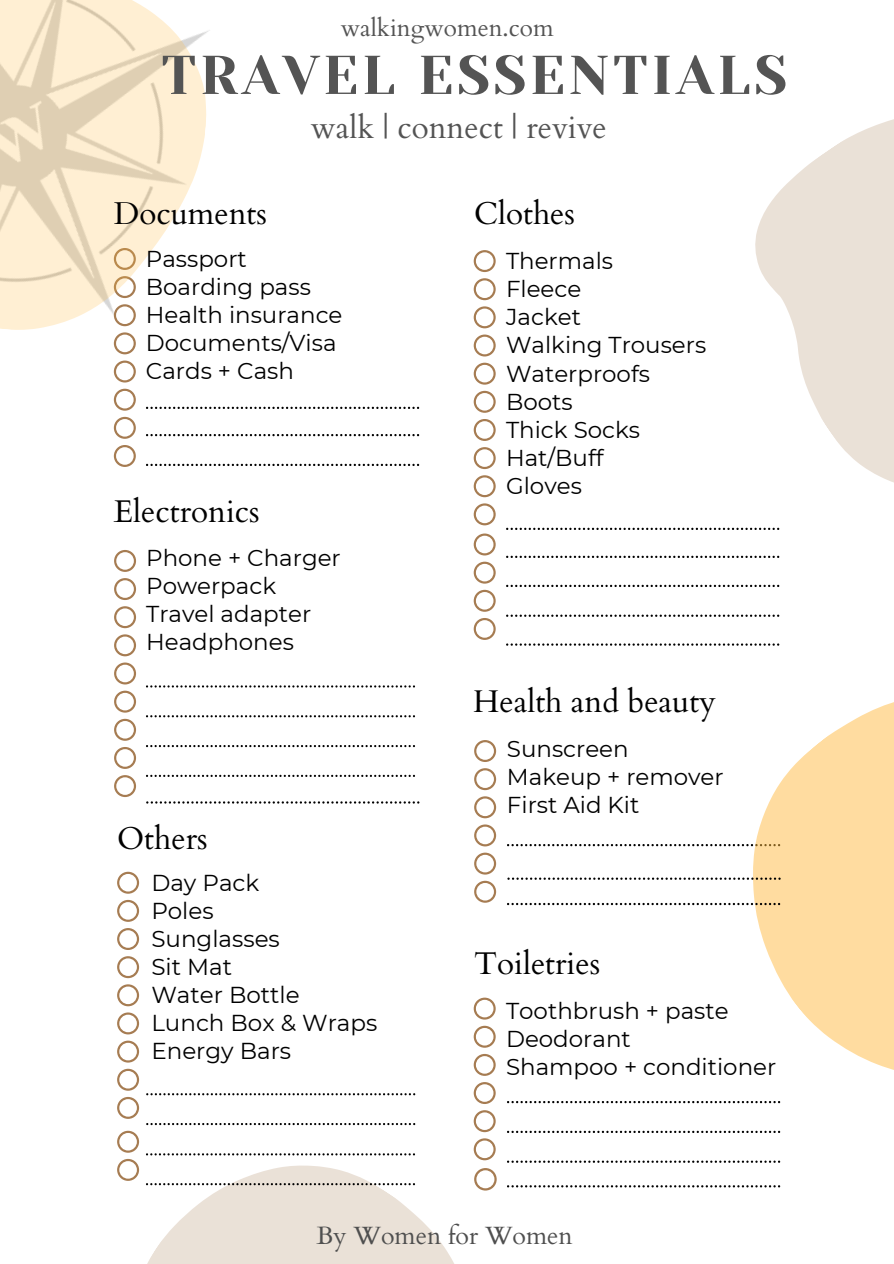
<style>
.page{position:relative;width:894px;height:1264px;background:#fff}
.page>*{position:absolute;margin:0;border:0;box-sizing:border-box;transform-origin:0 0}
.t1{font:54.6px "Yeseva One";letter-spacing:.07em;color:#545454}
.t2{font:31.35px "Cardo";color:#000}
.t3{font:31.35px "Cardo";color:#545454}
.t4{font:24.9px "Cardo";color:#4f4f4f}
.t5{font:24.3px "Cardo";color:#545454}
.t6{font:22.95px/28.2px "Montserrat";color:#000}
</style>
<div class="page">
<svg style="left:114px;top:360px;width:22px;height:22px"></svg>
<svg style="left:114px;top:417px;width:22px;height:22px"></svg>
<svg style="left:114px;top:389px;width:22px;height:21px"></svg>
<svg style="left:114px;top:345px;width:22px;height:9px"></svg>
<svg style="left:114px;top:445px;width:22px;height:22px"></svg>
<svg style="left:114px;top:550px;width:22px;height:22px"></svg>
<svg style="left:114px;top:662px;width:22px;height:22px"></svg>
<svg style="left:114px;top:606px;width:22px;height:22px"></svg>
<svg style="left:114px;top:718px;width:22px;height:22px"></svg>
<svg style="left:114px;top:578px;width:22px;height:22px"></svg>
<svg style="left:114px;top:690px;width:22px;height:22px"></svg>
<svg style="left:114px;top:634px;width:22px;height:22px"></svg>
<svg style="left:114px;top:747px;width:22px;height:22px"></svg>
<svg style="left:114px;top:775px;width:22px;height:22px"></svg>
<svg style="left:473px;top:997px;width:22px;height:22px"></svg>
<svg style="left:473px;top:1053px;width:22px;height:22px"></svg>
<svg style="left:473px;top:1025px;width:22px;height:22px"></svg>
<svg style="left:473px;top:1082px;width:22px;height:21px"></svg>
<svg style="left:473px;top:250px;width:22px;height:22px"></svg>
<svg style="left:473px;top:363px;width:22px;height:21px"></svg>
<svg style="left:473px;top:306px;width:22px;height:22px"></svg>
<svg style="left:473px;top:419px;width:22px;height:22px"></svg>
<svg style="left:473px;top:278px;width:22px;height:22px"></svg>
<svg style="left:473px;top:391px;width:22px;height:22px"></svg>
<svg style="left:473px;top:334px;width:22px;height:22px"></svg>
<svg style="left:473px;top:447px;width:22px;height:22px"></svg>
<svg style="left:473px;top:475px;width:22px;height:22px"></svg>
<svg style="left:473px;top:503px;width:22px;height:22px"></svg>
<svg style="left:474px;top:740px;width:22px;height:22px"></svg>
<svg style="left:474px;top:852px;width:22px;height:22px"></svg>
<svg style="left:474px;top:796px;width:22px;height:22px"></svg>
<svg style="left:474px;top:768px;width:22px;height:22px"></svg>
<svg style="left:474px;top:880px;width:22px;height:22px"></svg>
<svg style="left:474px;top:824px;width:22px;height:22px"></svg>
<svg style="left:146px;top:434px;width:273px;height:2px"></svg>
<svg style="left:146px;top:464px;width:273px;height:2px"></svg>
<svg style="left:146px;top:685px;width:269px;height:2px"></svg>
<svg style="left:146px;top:745px;width:269px;height:2px"></svg>
<svg style="left:146px;top:715px;width:269px;height:2px"></svg>
<svg style="left:146px;top:774px;width:269px;height:3px"></svg>
<svg style="left:507px;top:1101px;width:169px;height:2px"></svg>
<svg style="left:606px;top:1160px;width:70px;height:2px"></svg>
<svg style="left:606px;top:1130px;width:70px;height:2px"></svg>
<svg style="left:146px;top:1093px;width:269px;height:2px"></svg>
<svg style="left:507px;top:844px;width:169px;height:2px"></svg>
<svg style="left:755px;top:119px;width:138px;height:411px;fill:#eae1d7"></svg>
<svg style="left:0;top:0;width:210px;height:345px;fill:#ffefd3"></svg>
<svg style="left:676px;top:584px;width:217px;height:604px"></svg>
<svg style="left:124px;top:1103px;width:481px;height:160px"></svg>
<svg style="left:146px;top:407px;width:273px;height:2px"></svg>
<svg style="left:473px;top:533px;width:22px;height:22px"></svg>
<svg style="left:473px;top:561px;width:22px;height:22px"></svg>
<svg style="left:473px;top:590px;width:22px;height:21px"></svg>
<svg style="left:473px;top:618px;width:22px;height:22px"></svg>
<svg style="left:506px;top:555px;width:273px;height:3px"></svg>
<svg style="left:506px;top:614px;width:273px;height:3px"></svg>
<svg style="left:506px;top:585px;width:273px;height:2px"></svg>
<svg style="left:506px;top:643px;width:273px;height:2px"></svg>
<svg style="left:506px;top:527px;width:273px;height:3px"></svg>
<svg style="left:146px;top:801px;width:273px;height:2px"></svg>
<svg style="left:507px;top:877px;width:273px;height:2px"></svg>
<svg style="left:507px;top:902px;width:273px;height:3px"></svg>
<svg style="left:117px;top:871px;width:22px;height:22px"></svg>
<svg style="left:117px;top:984px;width:22px;height:22px"></svg>
<svg style="left:117px;top:928px;width:22px;height:22px"></svg>
<svg style="left:117px;top:1040px;width:22px;height:22px"></svg>
<svg style="left:117px;top:899px;width:22px;height:22px"></svg>
<svg style="left:117px;top:1012px;width:22px;height:22px"></svg>
<svg style="left:117px;top:956px;width:22px;height:22px"></svg>
<svg style="left:117px;top:1068px;width:22px;height:22px"></svg>
<svg style="left:117px;top:1096px;width:22px;height:22px"></svg>
<svg style="left:117px;top:1130px;width:22px;height:22px"></svg>
<svg style="left:117px;top:1158px;width:22px;height:22px"></svg>
<svg style="left:146px;top:1153px;width:269px;height:2px"></svg>
<svg style="left:146px;top:1183px;width:269px;height:2px"></svg>
<svg style="left:474px;top:1167px;width:22px;height:23px"></svg>
<svg style="left:507px;top:1185px;width:273px;height:2px"></svg>
<p class="t5" style="left:340px;top:12px;width:214px">walkingwomen.com</p>
<h1 class="t1" style="left:161px;top:44px;width:626px">TRAVEL ESSENTIALS</h1>
<h2 class="t3" style="left:310px;top:107px;width:297px">walk | connect | revive</h2>
<h2 class="t2" style="left:114px;top:193px;width:155px">Documents</h2>
<p class="t6" style="left:146px;top:244px;width:198px">Passport<br>Boarding pass<br>Health insurance<br>Documents/Visa<br>Cards + Cash</p>
<h2 class="t2" style="left:114px;top:490px;width:147px">Electronics</h2>
<p class="t6" style="left:146px;top:544px;width:196px">Phone + Charger<br>Powerpack<br>Travel adapter<br>Headphones</p>
<h2 class="t2" style="left:117px;top:817px;width:92px">Others</h2>
<p class="t6" style="left:151px;top:868px;width:227px">Day Pack<br>Poles<br>Sunglasses<br>Sit Mat<br>Water Bottle<br>Lunch Box &amp; Wraps<br>Energy Bars</p>
<h2 class="t2" style="left:474px;top:193px;width:102px">Clothes</h2>
<p class="t6" style="left:506px;top:246px;width:201px">Thermals<br>Fleece<br>Jacket<br>Walking Trousers<br>Waterproofs<br>Boots<br>Thick Socks<br>Hat/Buff<br>Gloves</p>
<h2 class="t2" style="left:473px;top:680px;width:244px">Health and beauty</h2>
<p class="t6" style="left:507px;top:734px;width:218px">Sunscreen<br>Makeup + remover<br>First Aid Kit</p>
<h2 class="t2" style="left:474px;top:943px;width:127px">Toiletries</h2>
<p class="t6" style="left:506px;top:996px;width:271px">Toothbrush + paste<br>Deodorant<br>Shampoo + conditioner</p>
<p class="t4" style="left:316px;top:1219px;width:257px">By Women for Women</p>
</div>
